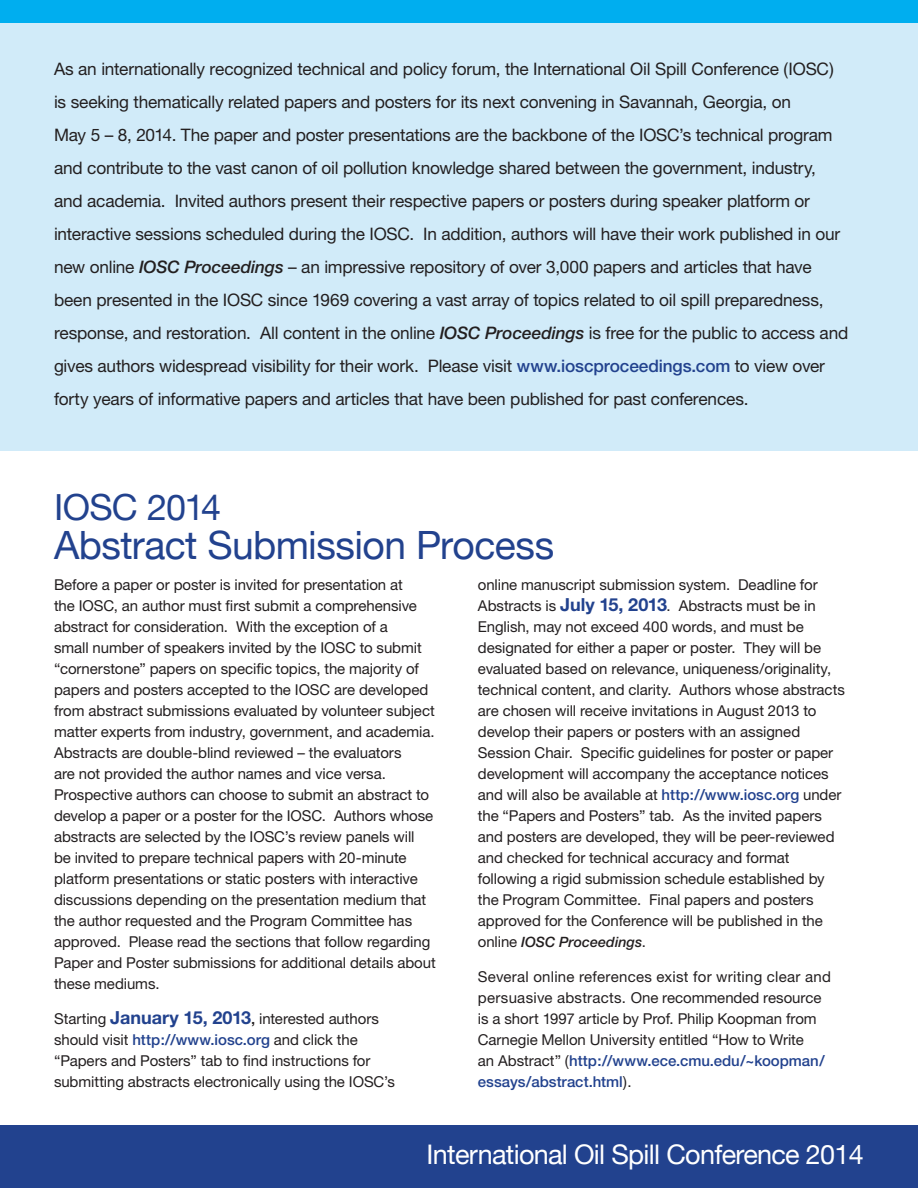
<style>
.page{position:relative;width:918px;height:1188px;background:#fff}
.page>*{position:absolute;margin:0;border:0;box-sizing:border-box;transform-origin:0 0}
._26_pt_head{font:39px "Helvetica Neue";letter-spacing:-.015em;color:#22428e}
._26_pt_head-2{font:36px "Helvetica Neue";letter-spacing:-.025em;color:#22428e}
.t1{font:27px "Helvetica Neue";letter-spacing:-.025em;color:#fff}
.bod_text_9_5_13{font:17.25px/33px "Helvetica Neue";letter-spacing:-.01em;color:#231f20}
.bod_text_9_5_13-2{font:15px/21px "Helvetica Neue";letter-spacing:-.005em;color:#231f20}
.bod_text_9_5_13-3{font:italic 500 14.25px "Helvetica Neue";color:#231f20}
.s1{font-weight:500;font-style:italic}
.s2{font-weight:500;color:#22428e}
.s3{font-weight:700;font-size:18px;color:#22428e}
.s4{font-weight:400;font-style:normal;font-size:15px}
.s5{font-weight:500}
</style>
<div class="page">
<div style="left:0;top:7px;width:918px;height:443px;background:#d1ebf9"></div>
<div style="left:0;top:1125px;width:918px;height:63px;background:#22428e"></div>
<div style="left:0;top:0;width:918px;height:22px;background:#00aeef"></div>
<p class="bod_text_9_5_13" style="left:54px;top:52px;width:796px">As an internationally recognized technical and policy forum, the International Oil Spill Conference (IOSC) is seeking thematically related papers and posters for its next convening in Savannah, Georgia, on<br>May 5 – 8, 2014. The paper and poster presentations are the backbone of the IOSC’s technical program and contribute to the vast canon of oil pollution knowledge shared between the government, industry, and academia. Invited authors present their respective papers or posters during speaker platform or interactive sessions scheduled during the IOSC. In addition, authors will have their work published in our new online <span class="s1">IOSC Proceedings</span> – an impressive repository of over 3,000 papers and articles that have been presented in the IOSC since 1969 covering a vast array of topics related to oil spill preparedness, response, and restoration. All content in the online <span class="s1">IOSC Proceedings</span> is free for the public to access and gives authors widespread visibility for their work. Please visit <span class="s2">www.ioscproceedings.com</span> to view over forty years of informative papers and articles that have been published for past conferences.</p>
<p class="_26_pt_head-2" style="left:54px;top:485px;width:169px">IOSC 2014</p>
<p class="_26_pt_head" style="left:54px;top:522px;width:502px">Abstract Submission Process</p>
<p class="bod_text_9_5_13-2" style="left:478px;top:574px;width:368px">online manuscript submission system. Deadline for Abstracts is <span class="s3">July 15, 2013</span>. Abstracts must be in English, may not exceed 400 words, and must be designated for either a paper or poster. They will be evaluated based on relevance, uniqueness/originality, technical content, and clarity. Authors whose abstracts are chosen will receive invitations in August 2013 to develop their papers or posters with an assigned Session Chair. Specific guidelines for poster or paper development will accompany the acceptance notices and will also be available at <span class="s2">http://www.iosc.org</span> under the “Papers and Posters” tab. As the invited papers and posters are developed, they will be peer-reviewed and checked for technical accuracy and format following a rigid submission schedule established by the Program Committee. Final papers and posters approved for the Conference will be published in the</p>
<p class="bod_text_9_5_13-3" style="left:478px;top:934px;width:170px"><span class="s4">online</span> IOSC Proceedings<span class="s4">.</span></p>
<p class="bod_text_9_5_13-2" style="left:478px;top:966px;width:355px">Several online references exist for writing clear and persuasive abstracts. One recommended resource is a short 1997 article by Prof. Philip Koopman from Carnegie Mellon University entitled “How to Write<br>an Abstract” (<span class="s2">http://www.ece.cmu.edu/~koopman/ essays/abstract.html</span>).</p>
<p class="bod_text_9_5_13-2" style="left:54px;top:574px;width:383px">Before a paper or poster is invited for presentation at<br>the IOSC, an author must first submit a comprehensive abstract for consideration. With the exception of a<br>small number of speakers invited by the IOSC to submit “cornerstone” papers on specific topics, the majority of papers and posters accepted to the IOSC are developed from abstract submissions evaluated by volunteer subject matter experts from industry, government, and academia.<br>Abstracts are double-blind reviewed – the evaluators<br>are not provided the author names and vice versa.<br>Prospective authors can choose to submit an abstract to develop a paper or a poster for the IOSC. Authors whose abstracts are selected by the IOSC’s review panels will<br>be invited to prepare technical papers with 20-minute platform presentations or static posters with interactive discussions depending on the presentation medium that the author requested and the Program Committee has approved. Please read the sections that follow regarding Paper and Poster submissions for additional details about these mediums.</p>
<p class="bod_text_9_5_13-2" style="left:54px;top:1008px;width:343px">Starting <span class="s3">January 15, 2013</span><span class="s5">,</span> interested authors should visit <span class="s2">http://www.iosc.org</span> and click the “Papers and Posters” tab to find instructions for submitting abstracts electronically using the IOSC’s</p>
<p class="t1" style="left:427px;top:1138px;width:439px">International Oil Spill Conference 2014</p>
</div>
